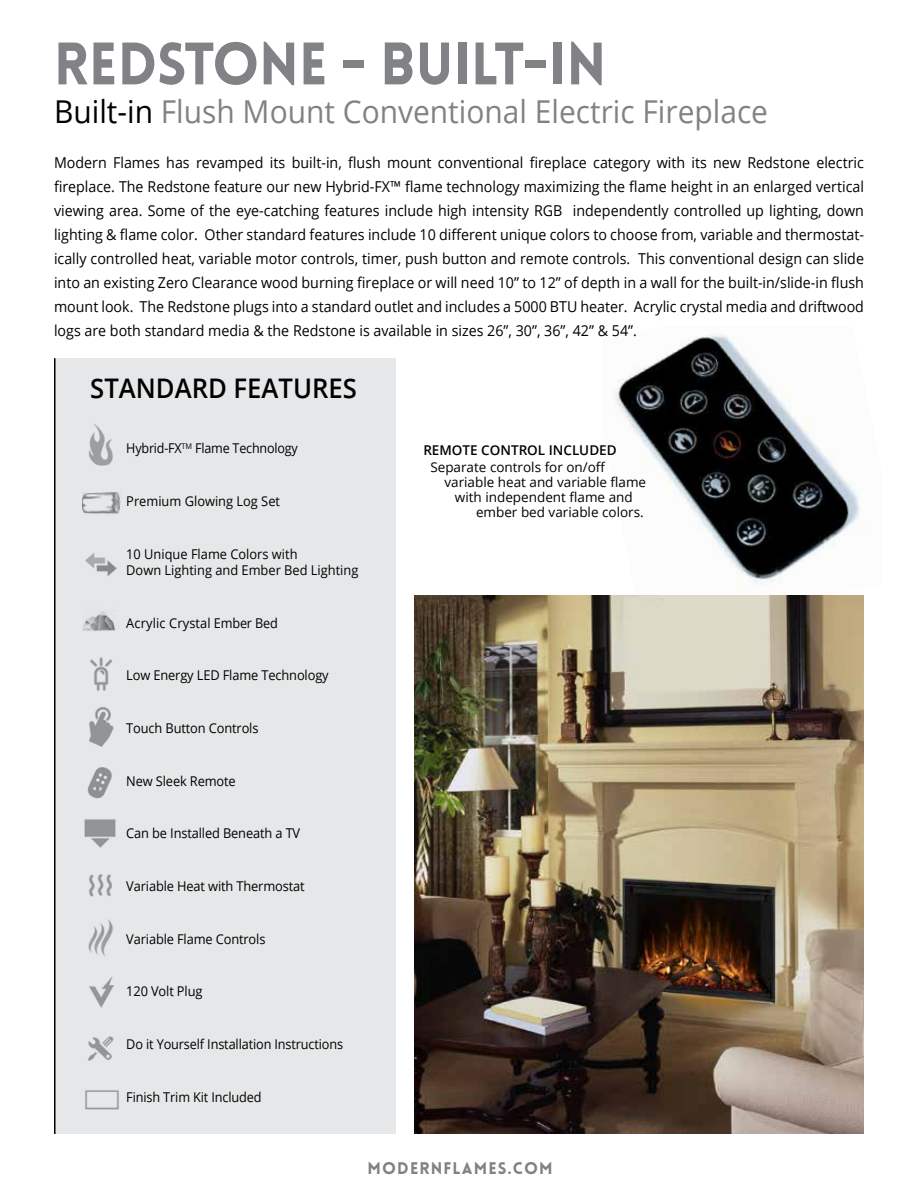
<style>
.page{position:relative;width:918px;height:1188px;background:#fff}
.page>*{position:absolute;margin:0;border:0;box-sizing:border-box;transform-origin:0 0}
.t1{font:900 58.5px "Lovelo";letter-spacing:.005em;color:#808285;scale:.96 1}
.t2{font:31.5px "Open Sans";color:#808285;scale:.95 1}
.t3{font:600 27px "Open Sans";color:#000;scale:.95 1}
.t4{font:900 16.5px "Lovelo";letter-spacing:.07em;color:#808285}
.t5{font:15px/24px "Open Sans";color:#000;text-align:justify;scale:.95 1}
.t6{font:13.5px/16.5px "Open Sans";letter-spacing:-.01em;color:#000;scale:.95 1}
.t7{font:13.5px "Open Sans";letter-spacing:-.01em;color:#000}
.t8{font:13.5px "Open Sans";letter-spacing:-.01em;color:#000;scale:.94 1}
.t9{font:13.5px "Open Sans";letter-spacing:-.01em;color:#000;scale:.93 1}
.t10{font:13.5px "Open Sans";letter-spacing:.01em;color:#000;scale:.95 1}
.t11{font:600 13.5px "Open Sans";color:#000}
.s1{color:#000}
</style>
<div class="page">
<img style="left:614px;top:333px;width:246px;height:252px">
<div style="left:54px;top:358px;width:341px;height:776px;background:#e6e7e8"></div>
<hr style="left:54px;top:358px;width:2px;height:776px;background:#000">
<img style="left:83px;top:611px;width:32px;height:20px">
<img style="left:85px;top:553px;width:32px;height:23px">
<img style="left:88px;top:919px;width:25px;height:37px">
<img style="left:87px;top:767px;width:25px;height:32px">
<img style="left:89px;top:707px;width:25px;height:40px">
<img style="left:90px;top:657px;width:22px;height:34px">
<img style="left:84px;top:819px;width:32px;height:29px">
<img style="left:87px;top:1036px;width:27px;height:25px">
<img style="left:89px;top:874px;width:23px;height:23px">
<img style="left:89px;top:976px;width:25px;height:32px">
<img style="left:88px;top:423px;width:25px;height:43px">
<img style="left:85px;top:1090px;width:34px;height:20px">
<img style="left:82px;top:492px;width:38px;height:23px">
<img style="left:415px;top:595px;width:449px;height:539px">
<h1 class="t1" style="left:54px;top:27px;width:577px">REDSTONE - BUILT-IN</h1>
<h2 class="t2" style="left:54px;top:90px;width:753px"><span class="s1">Built-in</span> Flush Mount Conventional Electric Fireplace</h2>
<p class="t5" style="left:54px;top:150px;width:854px">Modern Flames has revamped its built-in, flush mount conventional fireplace category with its new Redstone electric fireplace. The Redstone feature our new Hybrid-FX™ flame technology maximizing the flame height in an enlarged vertical viewing area. Some of the eye-catching features include high intensity RGB independently controlled up lighting, down lighting &amp; flame color. Other standard features include 10 different unique colors to choose from, variable and thermostat&shy;ically controlled heat, variable motor controls, timer, push button and remote controls. This conventional design can slide into an existing Zero Clearance wood burning fireplace or will need 10” to 12” of depth in a wall for the built-in/slide-in flush mount look. The Redstone plugs into a standard outlet and includes a 5000 BTU heater. Acrylic crystal media and driftwood logs are both standard media &amp; the Redstone is available in sizes 26”, 30”, 36”, 42” &amp; 54”.</p>
<h3 class="t3" style="left:90px;top:370px;width:282px">STANDARD FEATURES</h3>
<p class="t9" style="left:126px;top:439px;width:186px">Hybrid-FX<sup>TM</sup> Flame Technology</p>
<p class="t6" style="left:126px;top:493px;width:163px">Premium Glowing Log Set</p>
<p class="t6" style="left:126px;top:545px;width:246px">10 Unique Flame Colors with<br>Down Lighting and Ember Bed Lighting</p>
<p class="t10" style="left:126px;top:614px;width:161px">Acrylic Crystal Ember Bed</p>
<p class="t6" style="left:126px;top:667px;width:215px">Low Energy LED Flame Technology</p>
<p class="t6" style="left:126px;top:720px;width:141px">Touch Button Controls</p>
<p class="t6" style="left:126px;top:772px;width:117px">New Sleek Remote</p>
<p class="t6" style="left:126px;top:825px;width:185px">Can be Installed Beneath a TV</p>
<p class="t6" style="left:126px;top:878px;width:189px">Variable Heat with Thermostat</p>
<p class="t6" style="left:126px;top:930px;width:148px">Variable Flame Controls</p>
<p class="t6" style="left:126px;top:983px;width:82px">120 Volt Plug</p>
<p class="t8" style="left:126px;top:1035px;width:232px">Do it Yourself Installation Instructions</p>
<p class="t8" style="left:126px;top:1088px;width:145px">Finish Trim Kit Included</p>
<p class="t11" style="left:423px;top:441px;width:195px">REMOTE CONTROL INCLUDED</p>
<p class="t7" style="left:430px;top:458px;width:177px">Separate controls for on/off</p>
<p class="t7" style="left:444px;top:473px;width:203px">variable heat and variable flame</p>
<p class="t7" style="left:455px;top:488px;width:179px">with independent flame and</p>
<p class="t7" style="left:476px;top:503px;width:169px">ember bed variable colors.</p>
<p class="t4" style="left:368px;top:1158px;width:187px">MODERNFLAMES.COM</p>
</div>
